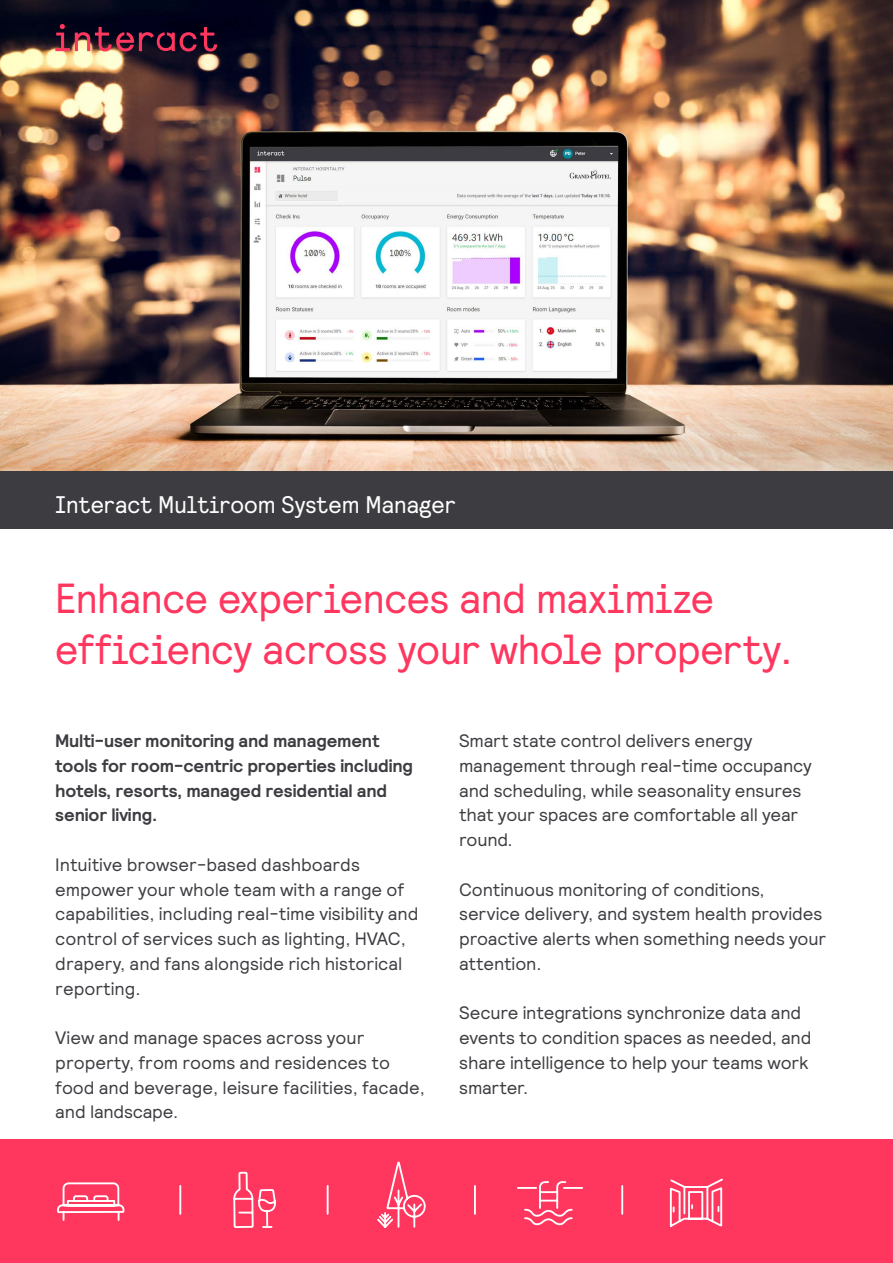
<style>
.page{position:relative;width:893px;height:1263px;background:#fff}
.page>*{position:absolute;margin:0;border:0;box-sizing:border-box;transform-origin:0 0}
.t1{font:42px/50.4px "Relative Faux";letter-spacing:-.01em;color:#ff375f}
.t2{font:24px "Relative Faux";color:#fff}
.t3{font:18px/24.8px "Relative";color:#3c3c41}
.t4{font:700 18px/24.8px "Relative";letter-spacing:-.005em;color:#3c3c41}
</style>
<div class="page">
<img style="left:0;top:0;width:893px;height:471px">
<svg style="left:55px;top:24px;width:162px;height:28px;background:#511d32"></svg>
<div style="left:0;top:471px;width:893px;height:58px;background:#3c3c41"></div>
<div style="left:0;top:1140px;width:893px;height:123px;background:#ff375f"></div>
<svg style="left:56px;top:1139px;width:668px;height:89px"></svg>
<h2 class="t2" style="left:55px;top:488px;width:402px">Interact Multiroom System Manager</h2>
<h1 class="t1" style="left:55px;top:572px;width:738px">Enhance experiences and maximize efficiency across your whole property.</h1>
<p class="t4" style="left:55px;top:728px;width:359px">Multi-user monitoring and management tools for room-centric properties including hotels, resorts, managed residential and senior living.</p>
<p class="t3" style="left:55px;top:852px;width:365px">Intuitive browser-based dashboards empower your whole team with a range of capabilities, including real-time visibility and control of services such as lighting, HVAC, drapery, and fans alongside rich historical reporting.</p>
<p class="t3" style="left:55px;top:1025px;width:371px">View and manage spaces across your property, from rooms and residences to food and beverage, leisure facilities, facade, and landscape.</p>
<p class="t3" style="left:459px;top:728px;width:354px">Smart state control delivers energy management through real-time occupancy and scheduling, while seasonality ensures that your spaces are comfortable all year round.</p>
<p class="t3" style="left:459px;top:876px;width:368px">Continuous monitoring of conditions, service delivery, and system health provides proactive alerts when something needs your attention.</p>
<p class="t3" style="left:459px;top:1000px;width:354px">Secure integrations synchronize data and events to condition spaces as needed, and share intelligence to help your teams work smarter.</p>
</div>
